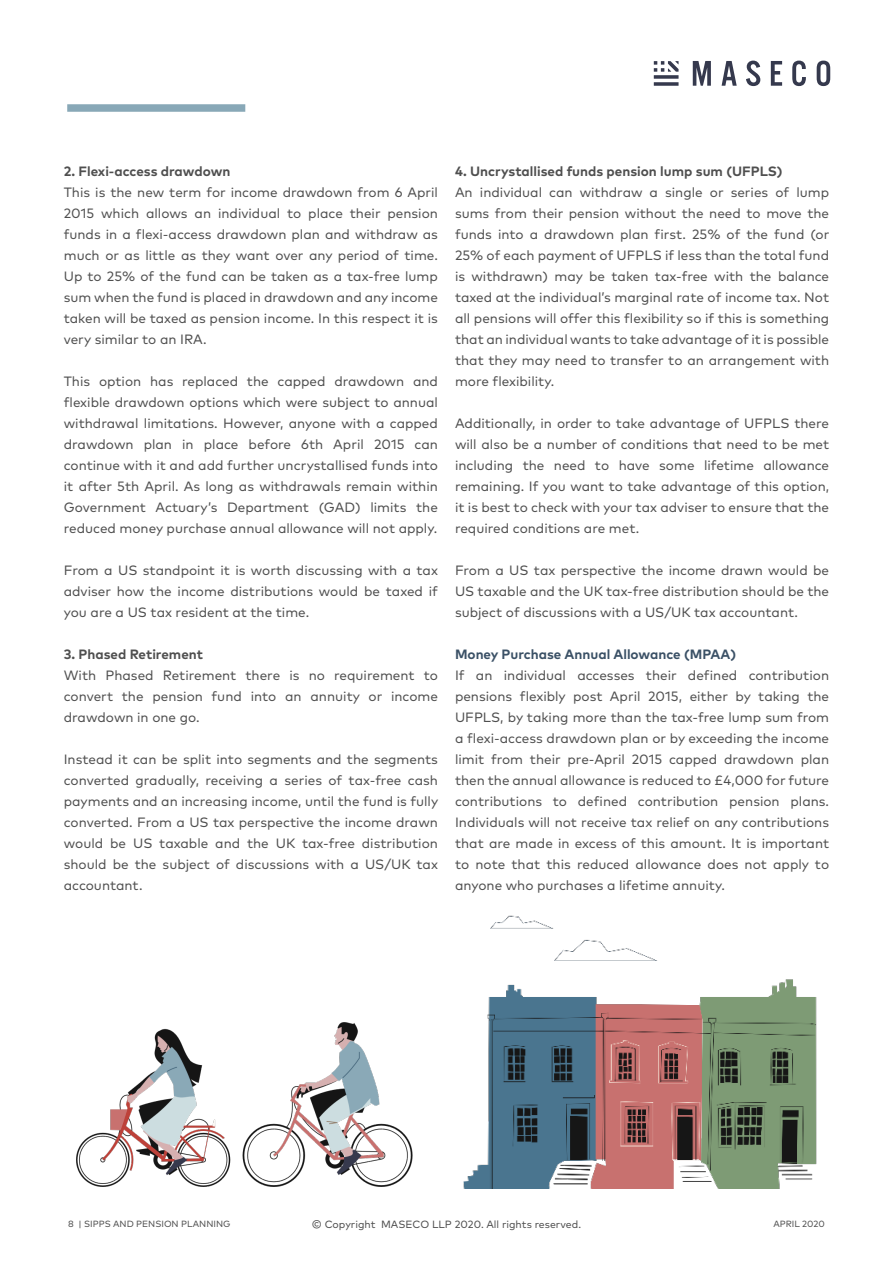
<style>
.page{position:relative;width:893px;height:1263px;background:#fff}
.page>*{position:absolute;margin:0;border:0;box-sizing:border-box;transform-origin:0 0}
.t1{font:13.5px/21px "Mark Pro";color:#4f4f4f;text-align:justify}
.t2{font:700 13.5px "Mark Pro";color:#4f4f4f}
.t3{font:700 13.5px "Mark Pro";color:#3b5166}
.t4{font:10.5px "Mark Pro";color:#4f4f4f}
.t5{font:9px "Mark Pro";color:#4f4f4f}
</style>
<div class="page">
<div style="left:67px;top:104px;width:178px;height:8px;background:#88a8b7"></div>
<img style="left:463px;top:915px;width:354px;height:273px">
<img style="left:76px;top:1023px;width:337px;height:163px">
<svg style="left:654px;top:61px;width:24px;height:11px"></svg>
<svg style="left:654px;top:75px;width:24px;height:4px"></svg>
<svg style="left:654px;top:82px;width:24px;height:4px"></svg>
<svg style="left:771px;top:61px;width:11px;height:25px"></svg>
<svg style="left:792px;top:61px;width:14px;height:25px"></svg>
<svg style="left:817px;top:61px;width:13px;height:25px"></svg>
<svg style="left:722px;top:61px;width:15px;height:25px"></svg>
<svg style="left:693px;top:61px;width:18px;height:25px"></svg>
<svg style="left:746px;top:61px;width:14px;height:25px"></svg>
<p class="t2" style="left:64px;top:161px;width:168px">2. Flexi-access drawdown</p>
<p class="t1" style="left:64px;top:181px;width:376px">This is the new term for income drawdown from 6 April 2015 which allows an individual to place their pension funds in a flexi-access drawdown plan and withdraw as much or as little as they want over any period of time.<br>Up to 25% of the fund can be taken as a tax-free lump sum when the fund is placed in drawdown and any income taken will be taxed as pension income. In this respect it is very similar to an IRA.</p>
<p class="t1" style="left:64px;top:370px;width:376px">This option has replaced the capped drawdown and flexible drawdown options which were subject to annual withdrawal limitations. However, anyone with a capped drawdown plan in place before 6th April 2015 can continue with it and add further uncrystallised funds into it after 5th April. As long as withdrawals remain within Government Actuary’s Department (GAD) limits the reduced money purchase annual allowance will not apply.</p>
<p class="t1" style="left:64px;top:559px;width:376px">From a US standpoint it is worth discussing with a tax adviser how the income distributions would be taxed if you are a US tax resident at the time.</p>
<p class="t2" style="left:64px;top:644px;width:141px">3. Phased Retirement</p>
<p class="t1" style="left:64px;top:664px;width:376px">With Phased Retirement there is no requirement to convert the pension fund into an annuity or income drawdown in one go.</p>
<p class="t1" style="left:64px;top:748px;width:376px">Instead it can be split into segments and the segments converted gradually, receiving a series of tax-free cash payments and an increasing income, until the fund is fully converted. From a US tax perspective the income drawn would be US taxable and the UK tax-free distribution should be the subject of discussions with a US/UK tax accountant.</p>
<p class="t2" style="left:455px;top:161px;width:329px">4. Uncrystallised funds pension lump sum (UFPLS)</p>
<p class="t1" style="left:455px;top:181px;width:376px">An individual can withdraw a single or series of lump sums from their pension without the need to move the funds into a drawdown plan first. 25% of the fund (or 25% of each payment of UFPLS if less than the total fund is withdrawn) may be taken tax-free with the balance taxed at the individual’s marginal rate of income tax. Not all pensions will offer this flexibility so if this is something that an individual wants to take advantage of it is possible that they may need to transfer to an arrangement with more flexibility.</p>
<p class="t1" style="left:455px;top:412px;width:376px">Additionally, in order to take advantage of UFPLS there will also be a number of conditions that need to be met including the need to have some lifetime allowance remaining. If you want to take advantage of this option, it is best to check with your tax adviser to ensure that the required conditions are met.</p>
<p class="t1" style="left:455px;top:559px;width:376px">From a US tax perspective the income drawn would be US taxable and the UK tax-free distribution should be the subject of discussions with a US/UK tax accountant.</p>
<p class="t3" style="left:455px;top:644px;width:283px">Money Purchase Annual Allowance (MPAA)</p>
<p class="t1" style="left:455px;top:664px;width:376px">If an individual accesses their defined contribution pensions flexibly post April 2015, either by taking the UFPLS, by taking more than the tax-free lump sum from a flexi-access drawdown plan or by exceeding the income limit from their pre-April 2015 capped drawdown plan then the annual allowance is reduced to £4,000 for future contributions to defined contribution pension plans.<br>Individuals will not receive tax relief on any contributions that are made in excess of this amount. It is important to note that this reduced allowance does not apply to anyone who purchases a lifetime annuity.</p>
<p class="t5" style="left:68px;top:1217px;width:164px">8 | SIPPS AND PENSION PLANNING</p>
<p class="t4" style="left:312px;top:1217px;width:271px">© Copyright MASECO LLP 2020. All rights reserved.</p>
<p class="t5" style="left:773px;top:1217px;width:53px">APRIL 2020</p>
</div>
